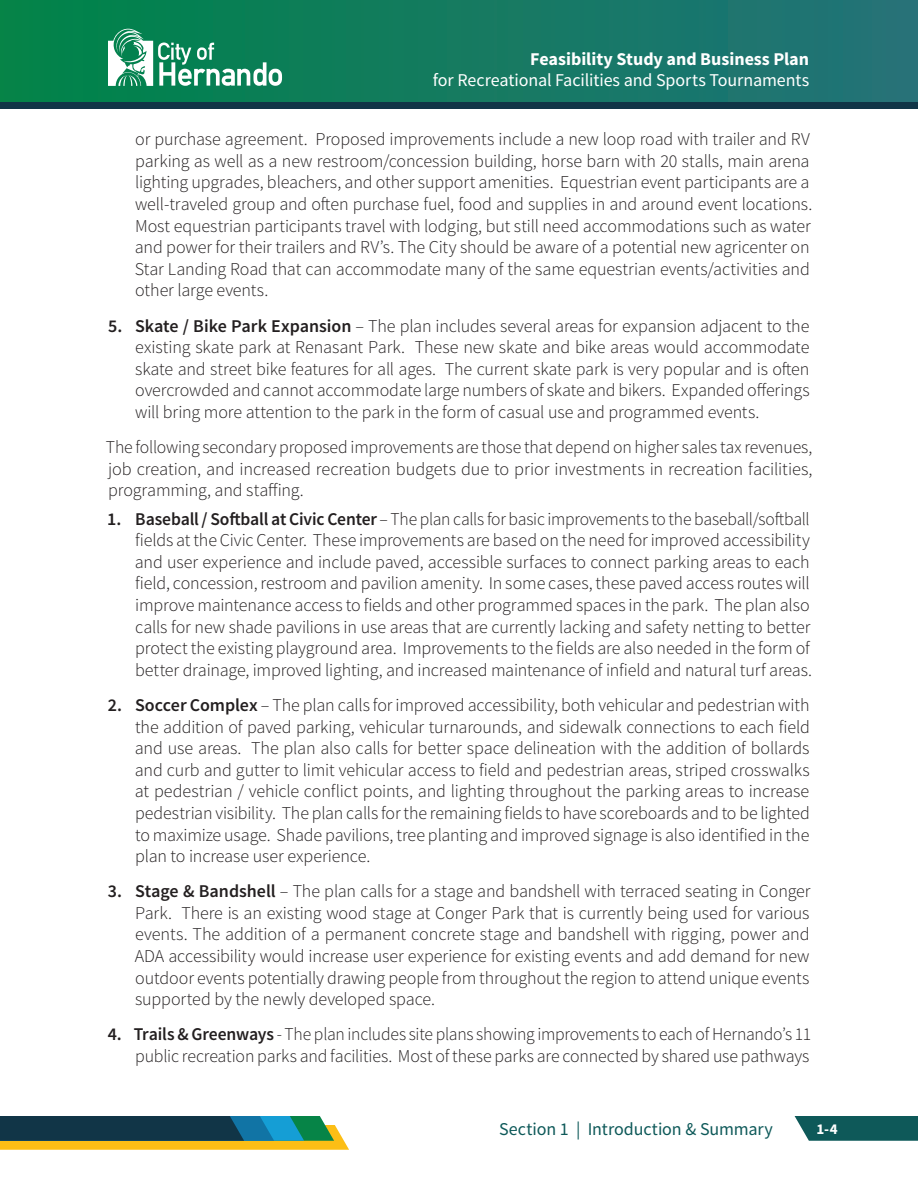
<style>
.page{position:relative;width:918px;height:1188px;background:#fff}
.page>*{position:absolute;margin:0;border:0;box-sizing:border-box;transform-origin:0 0}
.t1{font:300 18px/21.6px "Source Sans Pro";letter-spacing:-.01em;color:#231f20;text-align:justify}
.t2{font:18px "Source Sans Pro";letter-spacing:-.005em;color:#fff}
.t3{font:700 18px "Source Sans Pro";color:#fff}
.t4{font:18px "Source Sans Pro";letter-spacing:-.005em;color:#0e5959}
.t5{font:700 15px "Source Sans Pro";color:#fff}
.s1{font-weight:600}
</style>
<div class="page">
<div style="left:0;top:0;width:918px;height:105px;background:linear-gradient(to right,#008448,#257278)"></div>
<div style="left:0;top:102px;width:918px;height:7px;background:#113547"></div>
<svg style="left:108px;top:29px;width:174px;height:57px"></svg>
<svg style="left:0;top:1116px;width:349px;height:34px;background:#597250"></svg>
<svg style="left:795px;top:1116px;width:123px;height:25px;background:#1d6363"></svg>
<p class="t3" style="left:530px;top:47px;width:280px">Feasibility Study and Business Plan</p>
<p class="t2" style="left:433px;top:69px;width:378px">for Recreational Facilities and Sports Tournaments</p>
<p class="t1" style="left:135px;top:129px;width:679px;text-align:left">or purchase agreement. Proposed improvements include a new loop road with trailer and RV parking as well as a new restroom/concession building, horse barn with 20 stalls, main arena lighting upgrades, bleachers, and other support amenities. Equestrian event participants are a well-traveled group and often purchase fuel, food and supplies in and around event locations.<br>Most equestrian participants travel with lodging, but still need accommodations such as water and power for their trailers and RV’s. The City should be aware of a potential new agricenter on Star Landing Road that can accommodate many of the same equestrian events/activities and other large events.</p>
<p class="t1" style="left:135px;top:315px;width:676px;text-indent:-27px"><span class="s1">5. Skate / Bike Park Expansion</span> – The plan includes several areas for expansion adjacent to the existing skate park at Renasant Park. These new skate and bike areas would accommodate skate and street bike features for all ages. The current skate park is very popular and is often overcrowded and cannot accommodate large numbers of skate and bikers. Expanded offerings will bring more attention to the park in the form of casual use and programmed events.</p>
<p class="t1" style="left:106px;top:436px;width:708px">The following secondary proposed improvements are those that depend on higher sales tax revenues, job creation, and increased recreation budgets due to prior investments in recreation facilities, programming, and staffing.</p>
<p class="t1" style="left:135px;top:508px;width:679px;text-align:left;text-indent:-28px"><span class="s1">1. Baseball / Softball at Civic Center</span> – The plan calls for basic improvements to the baseball/softball fields at the Civic Center. These improvements are based on the need for improved accessibility and user experience and include paved, accessible surfaces to connect parking areas to each field, concession, restroom and pavilion amenity. In some cases, these paved access routes will improve maintenance access to fields and other programmed spaces in the park. The plan also calls for new shade pavilions in use areas that are currently lacking and safety netting to better protect the existing playground area. Improvements to the fields are also needed in the form of better drainage, improved lighting, and increased maintenance of infield and natural turf areas.</p>
<p class="t1" style="left:135px;top:694px;width:677px;text-indent:-27px"><span class="s1">2. Soccer Complex</span> – The plan calls for improved accessibility, both vehicular and pedestrian with the addition of paved parking, vehicular turnarounds, and sidewalk connections to each field and use areas. The plan also calls for better space delineation with the addition of bollards and curb and gutter to limit vehicular access to field and pedestrian areas, striped crosswalks at pedestrian / vehicle conflict points, and lighting throughout the parking areas to increase pedestrian visibility. The plan calls for the remaining fields to have scoreboards and to be lighted to maximize usage. Shade pavilions, tree planting and improved signage is also identified in the plan to increase user experience.</p>
<p class="t1" style="left:135px;top:881px;width:677px;text-indent:-27px"><span class="s1">3. Stage &amp; Bandshell</span> – The plan calls for a stage and bandshell with terraced seating in Conger Park. There is an existing wood stage at Conger Park that is currently being used for various events. The addition of a permanent concrete stage and bandshell with rigging, power and ADA accessibility would increase user experience for existing events and add demand for new outdoor events potentially drawing people from throughout the region to attend unique events supported by the newly developed space.</p>
<p class="t1" style="left:108px;top:1024px;width:705px;text-align:right"><span class="s1">4. Trails &amp; Greenways</span> - The plan includes site plans showing improvements to each of Hernando’s 11 public recreation parks and facilities. Most of these parks are connected by shared use pathways</p>
<p class="t4" style="left:499px;top:1118px;width:275px">Section 1 | Introduction &amp; Summary</p>
<p class="t5" style="left:816px;top:1119px;width:23px">1-4</p>
</div>
